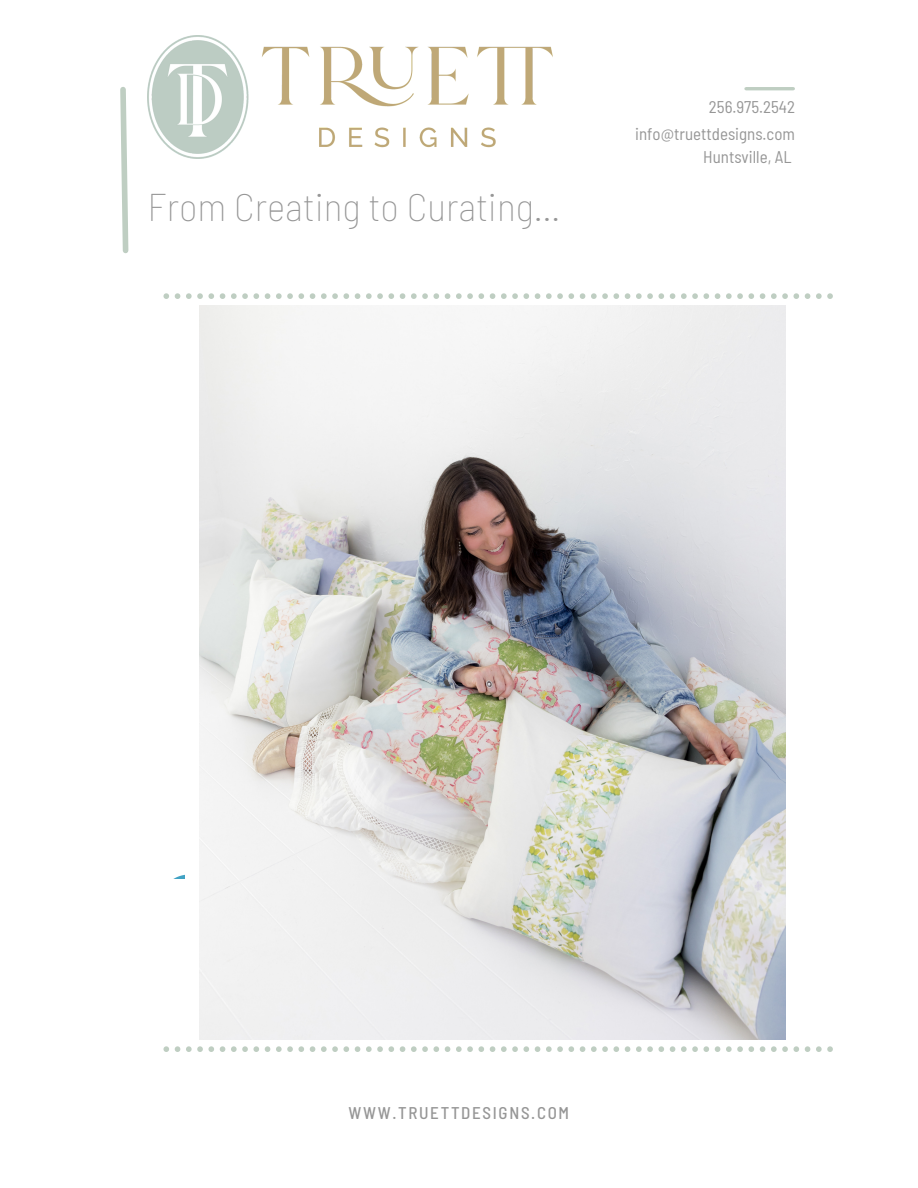
<style>
.page{position:relative;width:918px;height:1188px;background:#fff}
.page>*{position:absolute;margin:0;border:0;box-sizing:border-box;transform-origin:0 0}
.t1{font:100 semi-condensed 39.45px "Barlow";color:#969696}
.t2{font:semi-condensed 16.95px "Barlow";color:#969696}
.t3{font:500 semi-condensed 16.95px "Barlow";letter-spacing:.1em;color:#969696}
</style>
<div class="page">
<svg style="left:120px;top:87px;width:9px;height:167px"></svg>
<hr style="left:746px;top:87px;width:47px;height:3px;background:#bfcec2">
<svg style="left:785px;top:487px;width:1px;height:74px"></svg>
<svg style="left:163px;top:1046px;width:670px;height:6px"></svg>
<svg style="left:163px;top:293px;width:670px;height:6px"></svg>
<img style="left:148px;top:36px;width:405px;height:123px">
<img style="left:199px;top:306px;width:586px;height:733px">
<p class="t1" style="left:148px;top:182px;width:414px">From Creating to Curating…</p>
<p class="t2" style="left:709px;top:96px;width:88px">256.975.2542</p>
<p class="t2" style="left:635px;top:123px;width:161px">info@truettdesigns.com</p>
<p class="t2" style="left:703px;top:146px;width:90px">Huntsville, AL</p>
<p class="t3" style="left:349px;top:1103px;width:222px">WWW.TRUETTDESIGNS.COM</p>
</div>
